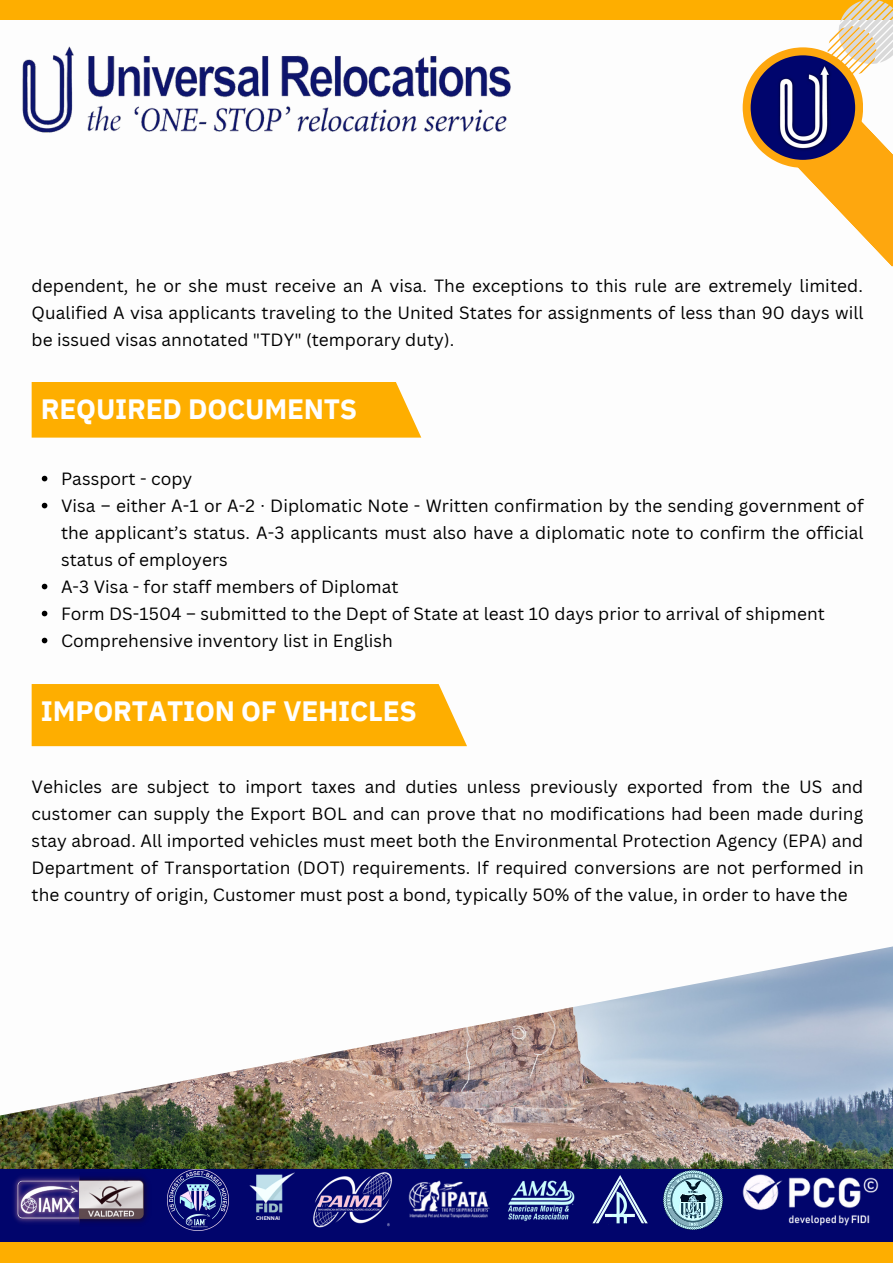
<style>
.page{position:relative;width:893px;height:1264px;background:#fff}
.page>*{position:absolute;margin:0;border:0;box-sizing:border-box;transform-origin:0 0}
.t1{font:700 27.9px "IBM Plex Sans";letter-spacing:-.005em;color:#fff}
.t2{font:17.25px/27px "Canva Sans";letter-spacing:.005em;color:#000;text-align:justify}
.t3{font:700 5.25px "Canva Sans";color:#fff}
</style>
<div class="page">
<img style="left:0;top:946px;width:892px;height:222px">
<div style="left:0;top:0;width:892px;height:19px;background:#feae00"></div>
<svg style="left:742px;top:0;width:150px;height:267px"></svg>
<img style="left:750px;top:55px;width:105px;height:105px">
<div style="left:0;top:1168px;width:892px;height:94px;background:#01056c"></div>
<img style="left:408px;top:1180px;width:82px;height:38px">
<img style="left:244px;top:1168px;width:52px;height:45px">
<img style="left:592px;top:1175px;width:56px;height:49px">
<img style="left:13px;top:1176px;width:135px;height:47px">
<img style="left:313px;top:1172px;width:79px;height:55px">
<img style="left:508px;top:1180px;width:67px;height:41px">
<img style="left:742px;top:1174px;width:137px;height:51px">
<img style="left:168px;top:1169px;width:60px;height:60px">
<div style="left:0;top:1242px;width:892px;height:20px;background:#feae00"></div>
<img style="left:663px;top:1170px;width:59px;height:59px">
<img style="left:22px;top:46px;width:489px;height:87px">
<svg style="left:42px;top:476px;width:5px;height:5px"></svg>
<svg style="left:42px;top:503px;width:5px;height:5px"></svg>
<svg style="left:42px;top:583px;width:5px;height:6px"></svg>
<svg style="left:42px;top:610px;width:5px;height:6px"></svg>
<svg style="left:42px;top:637px;width:5px;height:6px"></svg>
<div style="left:32px;top:382px;width:389px;height:55px;background:#feae00"></div>
<div style="left:32px;top:684px;width:435px;height:62px;background:#feae00"></div>
<p class="t2" style="left:32px;top:271px;width:833px">dependent, he or she must receive an A visa. The exceptions to this rule are extremely limited.<br>Qualified A visa applicants traveling to the United States for assignments of less than 90 days will be issued visas annotated "TDY" (temporary duty).</p>
<h1 class="t1" style="left:41px;top:390px;width:318px">REQUIRED DOCUMENTS</h1>
<p class="t2" style="left:61px;top:464px;width:804px;text-align:left">Passport - copy<br>Visa – either A-1 or A-2 · Diplomatic Note - Written confirmation by the sending government of the applicant’s status. A-3 applicants must also have a diplomatic note to confirm the official status of employers<br>A-3 Visa - for staff members of Diplomat<br>Form DS-1504 – submitted to the Dept of State at least 10 days prior to arrival of shipment Comprehensive inventory list in English</p>
<h1 class="t1" style="left:41px;top:692px;width:377px">IMPORTATION OF VEHICLES</h1>
<p class="t2" style="left:32px;top:773px;width:833px">Vehicles are subject to import taxes and duties unless previously exported from the US and customer can supply the Export BOL and can prove that no modifications had been made during stay abroad. All imported vehicles must meet both the Environmental Protection Agency (EPA) and Department of Transportation (DOT) requirements. If required conversions are not performed in the country of origin, Customer must post a bond, typically 50% of the value, in order to have the</p>
<p class="t3" style="left:256px;top:1214px;width:26px">CHENNAI</p>
</div>
